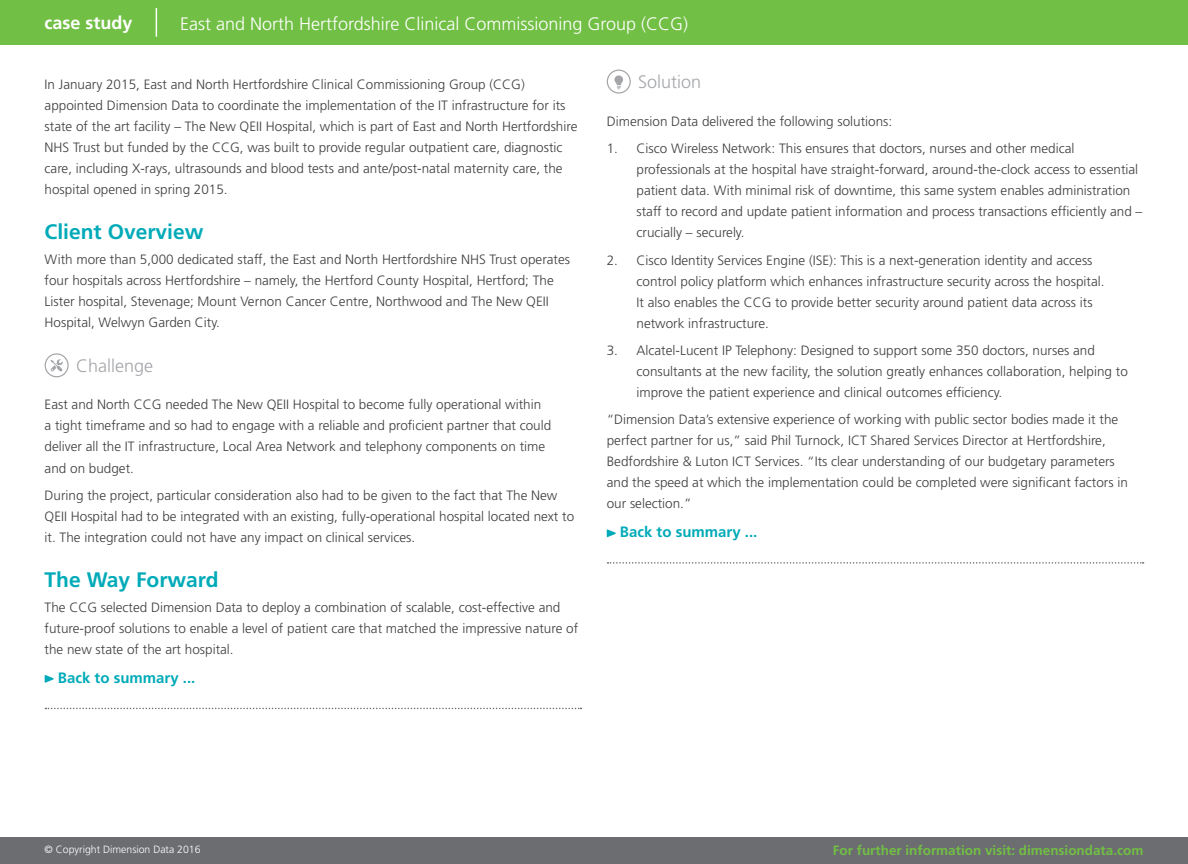
<style>
.page{position:relative;width:1188px;height:864px;background:#fff}
.page>*{position:absolute;margin:0;border:0;box-sizing:border-box;transform-origin:0 0}
.Colour_Heading_TEAL{font:700 21px "Frutiger LT Std";color:#00aab8}
.t1{font:300 18px "Frutiger LT Std";color:#fff}
.Icon_Heading{font:300 18px "Frutiger LT Std";color:#a4a5a9}
.t2{font:700 18px "Frutiger LT Std";color:#fff}
.Back_to_summary_TEAL{font:700 15px "Frutiger LT Std";color:#00aab8}
.Body_Copy{font:300 13.5px/21px "Frutiger LT Std";color:#3e3e3f}
.t3{font:700 13.5px "Frutiger LT Std";color:#71bf44}
.t4{font:300 10.5px "Frutiger LT Std";color:#fff}
</style>
<div class="page">
<div style="left:0;top:0;width:1188px;height:45px;background:#71bf44"></div>
<div style="left:0;top:837px;width:1188px;height:27px;background:#6c6d70"></div>
<svg style="left:156px;top:8px;width:1px;height:29px"></svg>
<svg style="left:45px;top:675px;width:9px;height:8px"></svg>
<svg style="left:45px;top:708px;width:536px;height:1px"></svg>
<div style="left:45px;top:353px;width:24px;height:24px;border:1px solid #a4a5a9;border-radius:50%"></div>
<svg style="left:50px;top:359px;width:13px;height:13px"></svg>
<svg style="left:607px;top:529px;width:9px;height:8px"></svg>
<svg style="left:608px;top:562px;width:536px;height:2px"></svg>
<div style="left:607px;top:70px;width:24px;height:24px;border:1px solid #a4a5a9;border-radius:50%"></div>
<svg style="left:614px;top:75px;width:9px;height:14px"></svg>
<h2 class="t2" style="left:45px;top:12px;width:90px">case study</h2>
<h2 class="t1" style="left:180px;top:14px;width:510px">East and North Hertfordshire Clinical Commissioning Group (CCG)</h2>
<p class="Body_Copy" style="left:45px;top:74px;width:534px">In January 2015, East and North Hertfordshire Clinical Commissioning Group (CCG) appointed Dimension Data to coordinate the implementation of the IT infrastructure for its state of the art facility – The New QEII Hospital, which is part of East and North Hertfordshire NHS Trust but funded by the CCG, was built to provide regular outpatient care, diagnostic care, including X-rays, ultrasounds and blood tests and ante/post-natal maternity care, the hospital opened in spring 2015.</p>
<p class="Colour_Heading_TEAL" style="left:45px;top:219px;width:160px">Client Overview</p>
<p class="Body_Copy" style="left:45px;top:249px;width:527px">With more than 5,000 dedicated staff, the East and North Hertfordshire NHS Trust operates four hospitals across Hertfordshire – namely, the Hertford County Hospital, Hertford; The Lister hospital, Stevenage; Mount Vernon Cancer Centre, Northwood and The New QEII Hospital, Welwyn Garden City.</p>
<p class="Icon_Heading" style="left:76px;top:355px;width:79px">Challenge</p>
<p class="Body_Copy" style="left:45px;top:394px;width:508px">East and North CCG needed The New QEII Hospital to become fully operational within a tight timeframe and so had to engage with a reliable and proficient partner that could deliver all the IT infrastructure, Local Area Network and telephony components on time and on budget.</p>
<p class="Body_Copy" style="left:45px;top:485px;width:531px">During the project, particular consideration also had to be given to the fact that The New<br>QEII Hospital had to be integrated with an existing, fully-operational hospital located next to it. The integration could not have any impact on clinical services.</p>
<p class="Colour_Heading_TEAL" style="left:45px;top:567px;width:175px">The Way Forward</p>
<p class="Body_Copy" style="left:45px;top:597px;width:535px">The CCG selected Dimension Data to deploy a combination of scalable, cost-effective and future-proof solutions to enable a level of patient care that matched the impressive nature of the new state of the art hospital.</p>
<p class="Back_to_summary_TEAL" style="left:58px;top:669px;width:139px">Back to summary ...</p>
<p class="Icon_Heading" style="left:638px;top:72px;width:65px">Solution</p>
<p class="Body_Copy" style="left:607px;top:111px;width:287px">Dimension Data delivered the following solutions:</p>
<p class="Body_Copy" style="left:637px;top:138px;width:507px;text-indent:-30px">1. Cisco Wireless Network: This ensures that doctors, nurses and other medical professionals at the hospital have straight-forward, around-the-clock access to essential patient data. With minimal risk of downtime, this same system enables administration staff to record and update patient information and process transactions efficiently and – crucially – securely.</p>
<p class="Body_Copy" style="left:637px;top:250px;width:470px;text-indent:-30px">2. Cisco Identity Services Engine (ISE): This is a next-generation identity and access control policy platform which enhances infrastructure security across the hospital.<br>It also enables the CCG to provide better security around patient data across its network infrastructure.</p>
<p class="Body_Copy" style="left:637px;top:340px;width:493px;text-indent:-30px">3. Alcatel-Lucent IP Telephony: Designed to support some 350 doctors, nurses and consultants at the new facility, the solution greatly enhances collaboration, helping to improve the patient experience and clinical outcomes efficiency.</p>
<p class="Body_Copy" style="left:607px;top:410px;width:523px">“Dimension Data’s extensive experience of working with public sector bodies made it the perfect partner for us,” said Phil Turnock, ICT Shared Services Director at Hertfordshire, Bedfordshire &amp; Luton ICT Services. “Its clear understanding of our budgetary parameters and the speed at which the implementation could be completed were significant factors in our selection.”</p>
<p class="Back_to_summary_TEAL" style="left:620px;top:523px;width:139px">Back to summary ...</p>
<p class="t4" style="left:45px;top:844px;width:158px">© Copyright Dimension Data 2016</p>
<p class="t3" style="left:833px;top:842px;width:312px">For further information visit: dimensiondata.com</p>
</div>
